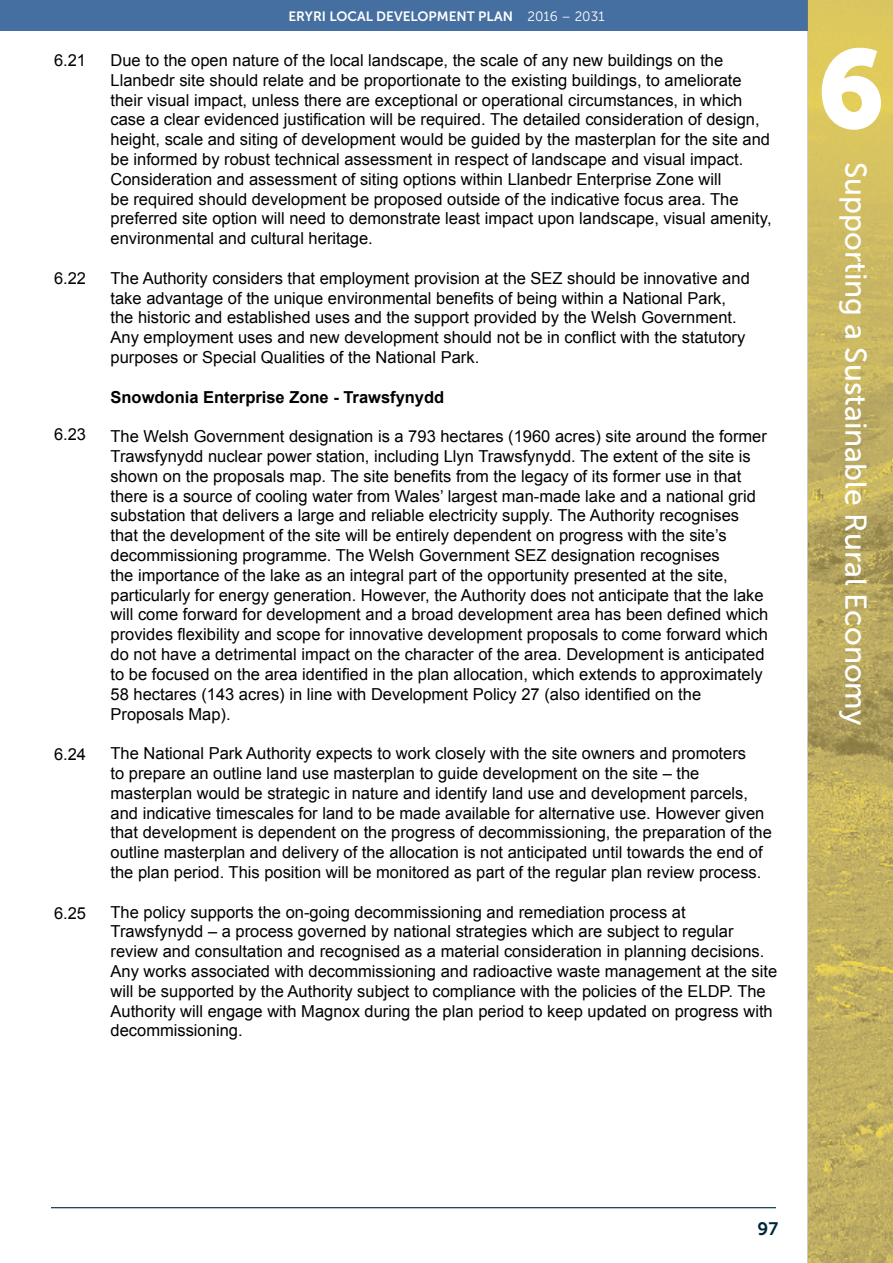
<style>
.page{position:relative;width:893px;height:1263px;background:#fff}
.page>*{position:absolute;margin:0;border:0;box-sizing:border-box;transform-origin:0 0}
.t1{font:111px "Museo Sans 900";color:#fff}
.t2{font:30px "Museo Sans 500";color:#fff}
.t3{font:18px "Museo Sans 700";color:#002539}
.t4{font:16.5px/19.8px "Arial";color:#000}
.t5{font:700 16.5px "Arial";color:#000}
.t6{font:13.5px "Museo Sans 700";color:#fff}
.s1{font-family:"Museo Sans 300"}
</style>
<div class="page">
<div style="left:0;top:0;width:810px;height:31px;background:#456fa0"></div>
<hr style="left:51px;top:1207px;width:725px;height:1px;background:#002539">
<svg style="left:808px;top:0;width:85px;height:1263px;background:#c4b260"></svg>
<p class="t4" style="left:54px;top:50px;width:34px">6.21</p>
<p class="t4" style="left:54px;top:269px;width:34px">6.22</p>
<p class="t4" style="left:54px;top:424px;width:34px">6.23</p>
<p class="t4" style="left:54px;top:744px;width:34px">6.24</p>
<p class="t4" style="left:54px;top:903px;width:34px">6.25</p>
<p class="t6" style="left:288px;top:9px;width:318px">ERYRI LOCAL DEVELOPMENT PLAN <span class="s1">2016 – 2031</span></p>
<p class="t4" style="left:111px;top:50px;width:662px">Due to the open nature of the local landscape, the scale of any new buildings on the Llanbedr site should relate and be proportionate to the existing buildings, to ameliorate their visual impact, unless there are exceptional or operational circumstances, in which case a clear evidenced justification will be required. The detailed consideration of design, height, scale and siting of development would be guided by the masterplan for the site and be informed by robust technical assessment in respect of landscape and visual impact.<br>Consideration and assessment of siting options within Llanbedr Enterprise Zone will<br>be required should development be proposed outside of the indicative focus area. The preferred site option will need to demonstrate least impact upon landscape, visual amenity, environmental and cultural heritage.</p>
<p class="t4" style="left:111px;top:268px;width:641px">The Authority considers that employment provision at the SEZ should be innovative and take advantage of the unique environmental benefits of being within a National Park, the historic and established uses and the support provided by the Welsh Government.<br>Any employment uses and new development should not be in conflict with the statutory purposes or Special Qualities of the National Park.</p>
<p class="t5" style="left:111px;top:386px;width:335px">Snowdonia Enterprise Zone - Trawsfynydd</p>
<p class="t4" style="left:111px;top:427px;width:659px">The Welsh Government designation is a 793 hectares (1960 acres) site around the former Trawsfynydd nuclear power station, including Llyn Trawsfynydd. The extent of the site is shown on the proposals map. The site benefits from the legacy of its former use in that there is a source of cooling water from Wales’ largest man-made lake and a national grid substation that delivers a large and reliable electricity supply. The Authority recognises that the development of the site will be entirely dependent on progress with the site’s decommissioning programme. The Welsh Government SEZ designation recognises<br>the importance of the lake as an integral part of the opportunity presented at the site, particularly for energy generation. However, the Authority does not anticipate that the lake will come forward for development and a broad development area has been defined which provides flexibility and scope for innovative development proposals to come forward which do not have a detrimental impact on the character of the area. Development is anticipated to be focused on the area identified in the plan allocation, which extends to approximately 58 hectares (143 acres) in line with Development Policy 27 (also identified on the Proposals Map).</p>
<p class="t4" style="left:111px;top:743px;width:663px">The National Park Authority expects to work closely with the site owners and promoters<br>to prepare an outline land use masterplan to guide development on the site – the masterplan would be strategic in nature and identify land use and development parcels, and indicative timescales for land to be made available for alternative use. However given that development is dependent on the progress of decommissioning, the preparation of the outline masterplan and delivery of the allocation is not anticipated until towards the end of the plan period. This position will be monitored as part of the regular plan review process.</p>
<p class="t4" style="left:111px;top:902px;width:668px">The policy supports the on-going decommissioning and remediation process at Trawsfynydd – a process governed by national strategies which are subject to regular review and consultation and recognised as a material consideration in planning decisions.<br>Any works associated with decommissioning and radioactive waste management at the site will be supported by the Authority subject to compliance with the policies of the ELDP. The Authority will engage with Magnox during the plan period to keep updated on progress with decommissioning.</p>
<h1 class="t1" style="left:817px;top:27px;width:70px">6</h1>
<h2 class="t2" style="left:872px;top:162px;width:565px;rotate:90deg">Supporting a Sustainable Rural Economy</h2>
<p class="t3" style="left:757px;top:1219px;width:22px">97</p>
</div>
